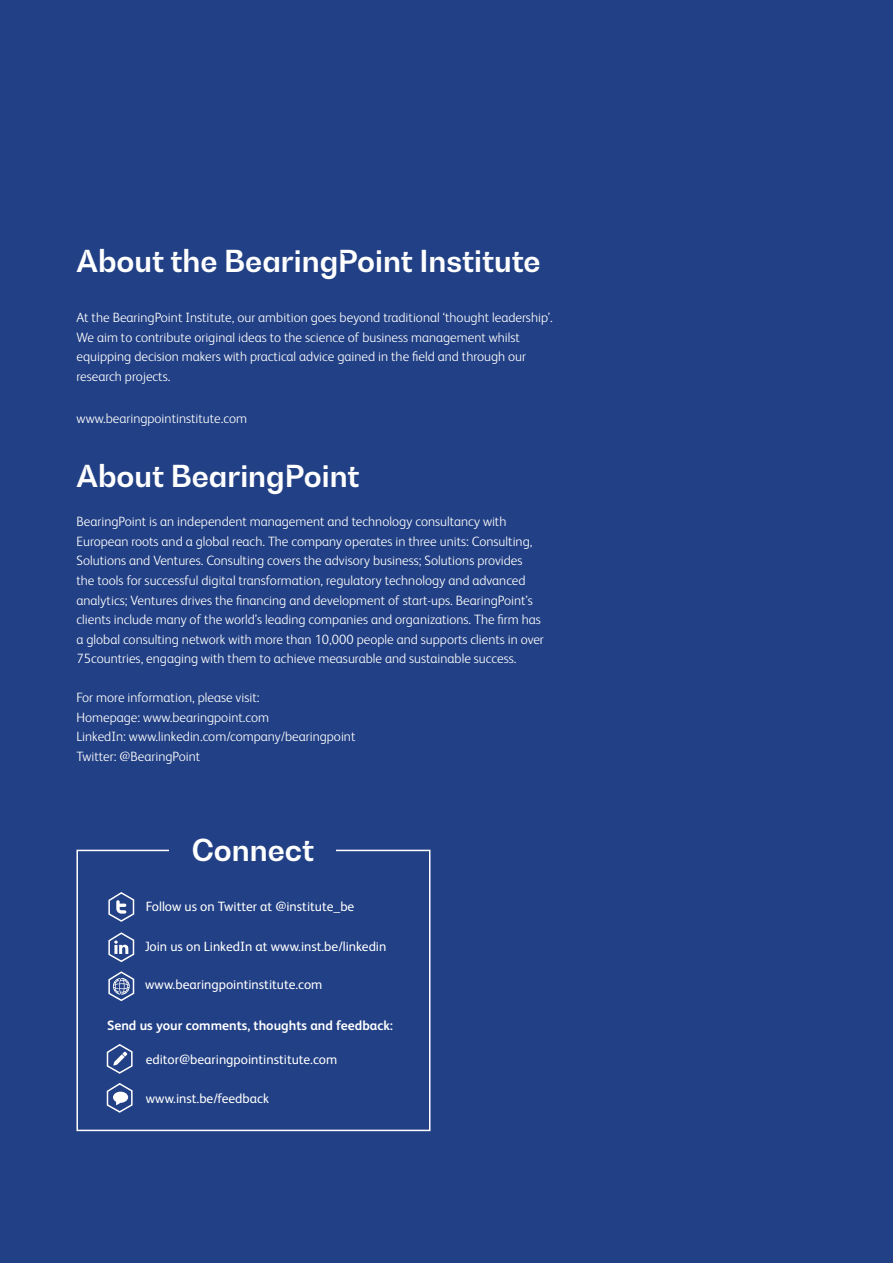
<style>
.page{position:relative;width:893px;height:1263px;background:#224085}
.page>*{position:absolute;margin:0;border:0;box-sizing:border-box;transform-origin:0 0}
.t1{font:30px "Bearing Point Sans Latin";color:#fff}
.t2{font:300 13.5px/19.5px "FS Albert Pro";color:#fff}
.t3{font:13.5px "FS Albert Pro";color:#fff}
.t4{font:700 13.5px "FS Albert Pro";color:#fff}
</style>
<div class="page">
<svg style="left:108px;top:892px;width:27px;height:30px"></svg>
<svg style="left:108px;top:932px;width:27px;height:31px"></svg>
<svg style="left:108px;top:971px;width:27px;height:31px"></svg>
<svg style="left:106px;top:1044px;width:27px;height:30px"></svg>
<svg style="left:106px;top:1083px;width:27px;height:30px"></svg>
<div style="left:76px;top:850px;width:354px;height:281px;border:2px solid #fff"></div>
<div style="left:169px;top:828px;width:167px;height:43px;background:#224085"></div>
<h1 class="t1" style="left:76px;top:241px;width:466px">About the BearingPoint Institute</h1>
<p class="t2" style="left:76px;top:307px;width:478px">At the BearingPoint Institute, our ambition goes beyond traditional ‘thought leadership’.<br>We aim to contribute original ideas to the science of business management whilst equipping decision makers with practical advice gained in the field and through our research projects.</p>
<p class="t2" style="left:76px;top:408px;width:172px">www.bearingpointinstitute.com</p>
<h1 class="t1" style="left:76px;top:457px;width:285px">About BearingPoint</h1>
<p class="t2" style="left:76px;top:511px;width:469px">BearingPoint is an independent management and technology consultancy with European roots and a global reach. The company operates in three units: Consulting, Solutions and Ventures. Consulting covers the advisory business; Solutions provides the tools for successful digital transformation, regulatory technology and advanced analytics; Ventures drives the financing and development of start-ups. BearingPoint’s clients include many of the world’s leading companies and organizations. The firm has a global consulting network with more than 10,000 people and supports clients in over 75countries, engaging with them to achieve measurable and sustainable success.</p>
<p class="t2" style="left:76px;top:687px;width:280px">For more information, please visit:<br>Homepage: www.bearingpoint.com<br>LinkedIn: www.linkedin.com/company/bearingpoint Twitter: @BearingPoint</p>
<h1 class="t1" style="left:192px;top:830px;width:124px">Connect</h1>
<p class="t3" style="left:146px;top:897px;width:210px">Follow us on Twitter at @institute_be</p>
<p class="t3" style="left:145px;top:936px;width:243px">Join us on LinkedIn at www.inst.be/linkedin</p>
<p class="t3" style="left:145px;top:975px;width:179px">www.bearingpointinstitute.com</p>
<p class="t4" style="left:107px;top:1016px;width:287px">Send us your comments, thoughts and feedback:</p>
<p class="t3" style="left:146px;top:1050px;width:193px">editor@bearingpointinstitute.com</p>
<p class="t3" style="left:146px;top:1088px;width:125px">www.inst.be/feedback</p>
</div>
